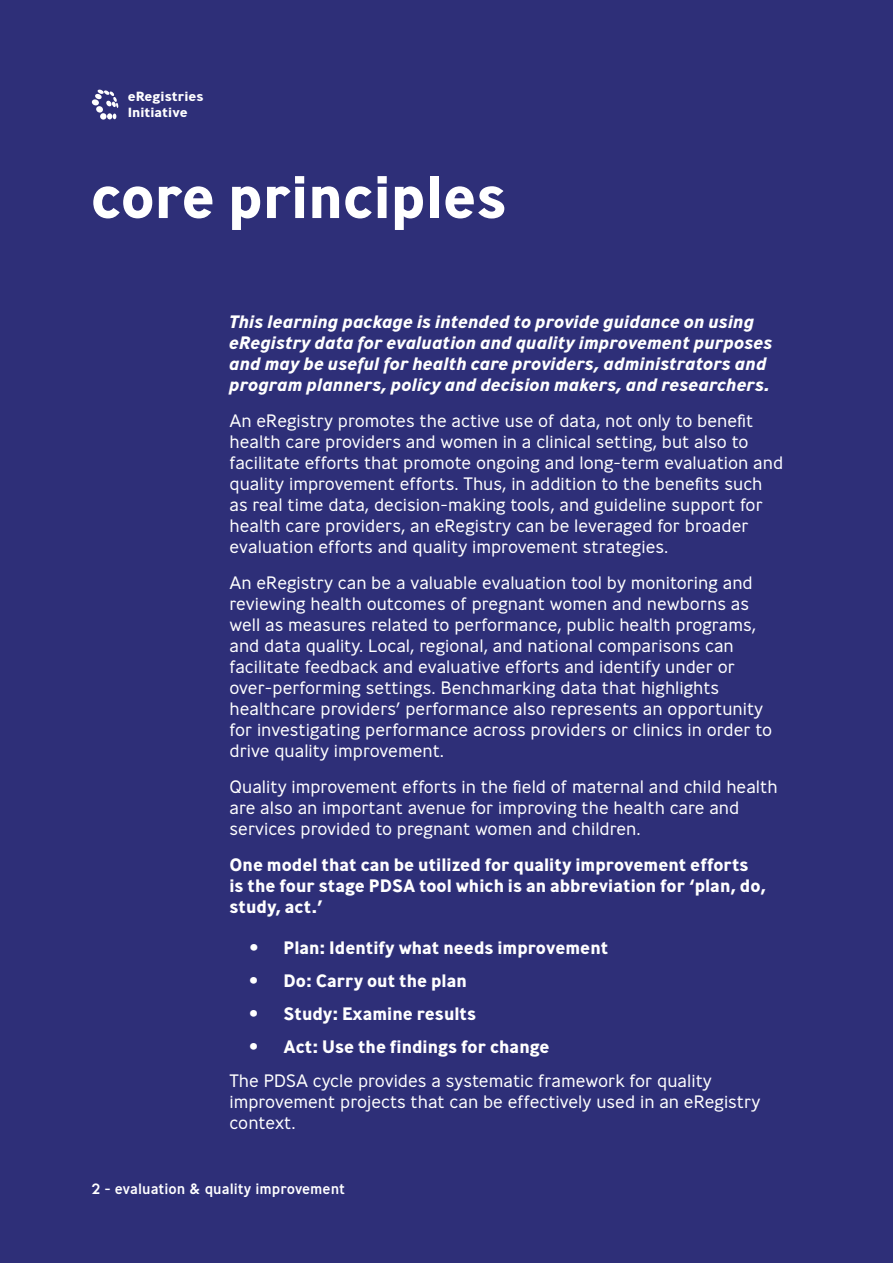
<style>
.page{position:relative;width:893px;height:1263px;background:#2e2f78}
.page>*{position:absolute;margin:0;border:0;box-sizing:border-box;transform-origin:0 0}
.t1{font:700 60px "Ministry";color:#fff}
.t2{font:300 18px/21px "Ministry";color:#fff}
.t3{font:700 18px/21px "Ministry";color:#fff}
.t4{font:italic 700 18px/21px "Ministry";color:#fff}
.t5{font:500 15px "Ministry";color:#fff}
.t6{font:700 13.2px/15.9px "Ministry";color:#fff;scale:1.07 1}
</style>
<div class="page">
<svg style="left:95px;top:89px;width:23px;height:30px"></svg>
<div style="left:92px;top:99px;width:7px;height:7px;background:#fff;border-radius:50%"></div>
<p class="t6" style="left:128px;top:88px;width:73px">eRegistries<br>Initiative</p>
<h1 class="t1" style="left:91px;top:158px;width:417px">core principles</h1>
<p class="t4" style="left:229px;top:311px;width:545px">This learning package is intended to provide guidance on using eRegistry data for evaluation and quality improvement purposes and may be useful for health care providers, administrators and program planners, policy and decision makers, and researchers.</p>
<p class="t2" style="left:229px;top:410px;width:555px">An eRegistry promotes the active use of data, not only to benefit health care providers and women in a clinical setting, but also to facilitate efforts that promote ongoing and long-term evaluation and quality improvement efforts. Thus, in addition to the benefits such as real time data, decision-making tools, and guideline support for health care providers, an eRegistry can be leveraged for broader evaluation efforts and quality improvement strategies.</p>
<p class="t2" style="left:229px;top:572px;width:544px">An eRegistry can be a valuable evaluation tool by monitoring and reviewing health outcomes of pregnant women and newborns as well as measures related to performance, public health programs, and data quality. Local, regional, and national comparisons can facilitate feedback and evaluative efforts and identify under or over-performing settings. Benchmarking data that highlights healthcare providers’ performance also represents an opportunity for investigating performance across providers or clinics in order to drive quality improvement.</p>
<p class="t2" style="left:229px;top:776px;width:550px">Quality improvement efforts in the field of maternal and child health are also an important avenue for improving the health care and services provided to pregnant women and children.</p>
<p class="t3" style="left:229px;top:854px;width:538px">One model that can be utilized for quality improvement efforts is the four stage PDSA tool which is an abbreviation for ‘plan, do, study, act.’</p>
<p class="t3" style="left:249px;top:936px;width:361px">• Plan: Identify what needs improvement</p>
<p class="t3" style="left:249px;top:969px;width:219px">• Do: Carry out the plan</p>
<p class="t3" style="left:249px;top:1002px;width:229px">• Study: Examine results</p>
<p class="t3" style="left:249px;top:1035px;width:302px">• Act: Use the findings for change</p>
<p class="t2" style="left:229px;top:1070px;width:532px">The PDSA cycle provides a systematic framework for quality improvement projects that can be effectively used in an eRegistry context.</p>
<p class="t5" style="left:91px;top:1179px;width:255px">2 - evaluation &amp; quality improvement</p>
</div>
